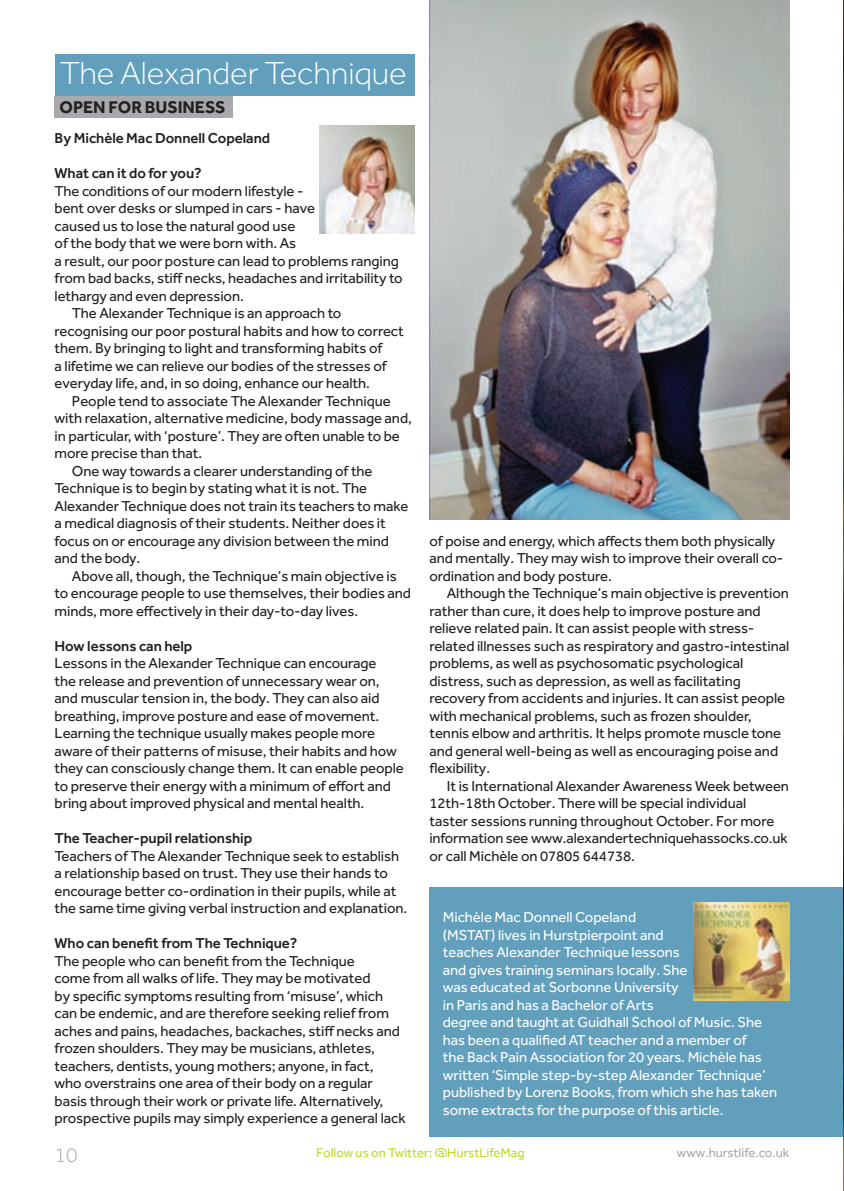
<style>
.page{position:relative;width:844px;height:1191px;background:#fff}
.page>*{position:absolute;margin:0;border:0;box-sizing:border-box;transform-origin:0 0}
.t1{font:300 33.07px "Effra";letter-spacing:-.005em;color:#fff}
.t2{font:300 21px "Effra";color:#a8a9ad}
.t3{font:700 17.5px "Effra";letter-spacing:-.005em;color:#231f20}
.t4{font:14.88px/17.5px "Effra";letter-spacing:-.005em;color:#231f20}
.t5{font:14.88px/17.5px "Effra";letter-spacing:-.005em;color:#fff}
.t6{font:500 14.88px "Effra";letter-spacing:-.005em;color:#231f20}
.t7{font:13.12px "Effra";color:#c1d72f}
.t8{font:13.12px "Effra";color:#a8a9ad}
</style>
<div class="page">
<div style="left:429px;top:887px;width:414px;height:249px;background:#619fbc"></div>
<div style="left:55px;top:55px;width:359px;height:41px;background:#619fbc"></div>
<div style="left:55px;top:96px;width:178px;height:22px;background:#a8a9ad"></div>
<img style="left:843px;top:1px;width:1px;height:1188px">
<img style="left:429px;top:0;width:360px;height:519px">
<img style="left:319px;top:126px;width:95px;height:107px">
<img style="left:693px;top:902px;width:96px;height:98px">
<h1 class="t1" style="left:60px;top:54px;width:348px">The Alexander Technique</h1>
<p class="t3" style="left:60px;top:96px;width:135px">OPEN FOR BUSINESS</p>
<p class="t6" style="left:55px;top:129px;width:217px">By Michèle Mac Donnell Copeland</p>
<p class="t6" style="left:55px;top:164px;width:149px">What can it do for you?</p>
<p class="t4" style="left:55px;top:182px;width:250px">The conditions of our modern lifestyle -</p>
<p class="t4" style="left:55px;top:199px;width:262px">bent over desks or slumped in cars - have</p>
<p class="t4" style="left:55px;top:217px;width:242px">caused us to lose the natural good use</p>
<p class="t4" style="left:55px;top:234px;width:243px">of the body that we were born with. As</p>
<p class="t4" style="left:55px;top:252px;width:346px">a result, our poor posture can lead to problems ranging</p>
<p class="t4" style="left:55px;top:269px;width:349px">from bad backs, stiff necks, headaches and irritability to</p>
<p class="t4" style="left:55px;top:287px;width:191px">lethargy and even depression.</p>
<p class="t4" style="left:72px;top:304px;width:271px">The Alexander Technique is an approach to</p>
<p class="t4" style="left:55px;top:322px;width:351px">recognising our poor postural habits and how to correct</p>
<p class="t4" style="left:55px;top:339px;width:329px">them. By bringing to light and transforming habits of</p>
<p class="t4" style="left:55px;top:356px;width:333px">a lifetime we can relieve our bodies of the stresses of</p>
<p class="t4" style="left:55px;top:374px;width:317px">everyday life, and, in so doing, enhance our health.</p>
<p class="t4" style="left:72px;top:391px;width:320px">People tend to associate The Alexander Technique</p>
<p class="t4" style="left:55px;top:409px;width:359px">with relaxation, alternative medicine, body massage and,</p>
<p class="t4" style="left:55px;top:426px;width:346px">in particular, with ‘posture’. They are often unable to be</p>
<p class="t4" style="left:55px;top:444px;width:149px">more precise than that.</p>
<p class="t4" style="left:72px;top:461px;width:302px">One way towards a clearer understanding of the</p>
<p class="t4" style="left:55px;top:479px;width:314px">Technique is to begin by stating what it is not. The</p>
<p class="t4" style="left:55px;top:496px;width:355px">Alexander Technique does not train its teachers to make</p>
<p class="t4" style="left:55px;top:514px;width:333px">a medical diagnosis of their students. Neither does it</p>
<p class="t4" style="left:55px;top:531px;width:336px">focus on or encourage any division between the mind</p>
<p class="t4" style="left:55px;top:549px;width:87px">and the body.</p>
<p class="t4" style="left:72px;top:566px;width:326px">Above all, though, the Technique’s main objective is</p>
<p class="t4" style="left:55px;top:584px;width:358px">to encourage people to use themselves, their bodies and</p>
<p class="t4" style="left:55px;top:601px;width:305px">minds, more effectively in their day-to-day lives.</p>
<p class="t6" style="left:55px;top:636px;width:139px">How lessons can help</p>
<p class="t4" style="left:55px;top:654px;width:351px">Lessons in the Alexander Technique can encourage<br>the release and prevention of unnecessary wear on, and muscular tension in, the body. They can also aid breathing, improve posture and ease of movement.<br>Learning the technique usually makes people more aware of their patterns of misuse, their habits and how they can consciously change them. It can enable people to preserve their energy with a minimum of effort and bring about improved physical and mental health.</p>
<p class="t6" style="left:55px;top:829px;width:199px">The Teacher-pupil relationship</p>
<p class="t4" style="left:55px;top:846px;width:354px">Teachers of The Alexander Technique seek to establish a relationship based on trust. They use their hands to encourage better co-ordination in their pupils, while at the same time giving verbal instruction and explanation.</p>
<p class="t6" style="left:55px;top:934px;width:244px">Who can benefit from The Technique?</p>
<p class="t4" style="left:55px;top:951px;width:352px">The people who can benefit from the Technique<br>come from all walks of life. They may be motivated<br>by specific symptoms resulting from ‘misuse’, which can be endemic, and are therefore seeking relief from aches and pains, headaches, backaches, stiff necks and frozen shoulders. They may be musicians, athletes, teachers, dentists, young mothers; anyone, in fact,<br>who overstrains one area of their body on a regular basis through their work or private life. Alternatively, prospective pupils may simply experience a general lack</p>
<p class="t4" style="left:429px;top:532px;width:355px">of poise and energy, which affects them both physically and mentally. They may wish to improve their overall co&shy;ordination and body posture.</p>
<p class="t4" style="left:429px;top:584px;width:361px;text-indent:17px">Although the Technique’s main objective is prevention rather than cure, it does help to improve posture and relieve related pain. It can assist people with stress&shy;related illnesses such as respiratory and gastro-intestinal problems, as well as psychosomatic psychological distress, such as depression, as well as facilitating recovery from accidents and injuries. It can assist people with mechanical problems, such as frozen shoulder, tennis elbow and arthritis. It helps promote muscle tone and general well-being as well as encouraging poise and flexibility.</p>
<p class="t4" style="left:429px;top:777px;width:361px;text-indent:17px">It is International Alexander Awareness Week between 12th-18th October. There will be special individual<br>taster sessions running throughout October. For more information see www.alexandertechniquehassocks.co.uk or call Michèle on 07805 644738.</p>
<p class="t5" style="left:442px;top:908px;width:336px">Michèle Mac Donnell Copeland<br>(MSTAT) lives in Hurstpierpoint and<br>teaches Alexander Technique lessons<br>and gives training seminars locally. She<br>was educated at Sorbonne University<br>in Paris and has a Bachelor of Arts<br>degree and taught at Guidhall School of Music. She has been a qualified AT teacher and a member of<br>the Back Pain Association for 20 years. Michèle has written ‘Simple step-by-step Alexander Technique’ published by Lorenz Books, from which she has taken some extracts for the purpose of this article.</p>
<h2 class="t2" style="left:55px;top:1143px;width:24px">10</h2>
<p class="t7" style="left:316px;top:1144px;width:210px">Follow us on Twitter: @HurstLifeMag</p>
<p class="t8" style="left:676px;top:1144px;width:114px">www.hurstlife.co.uk</p>
</div>
